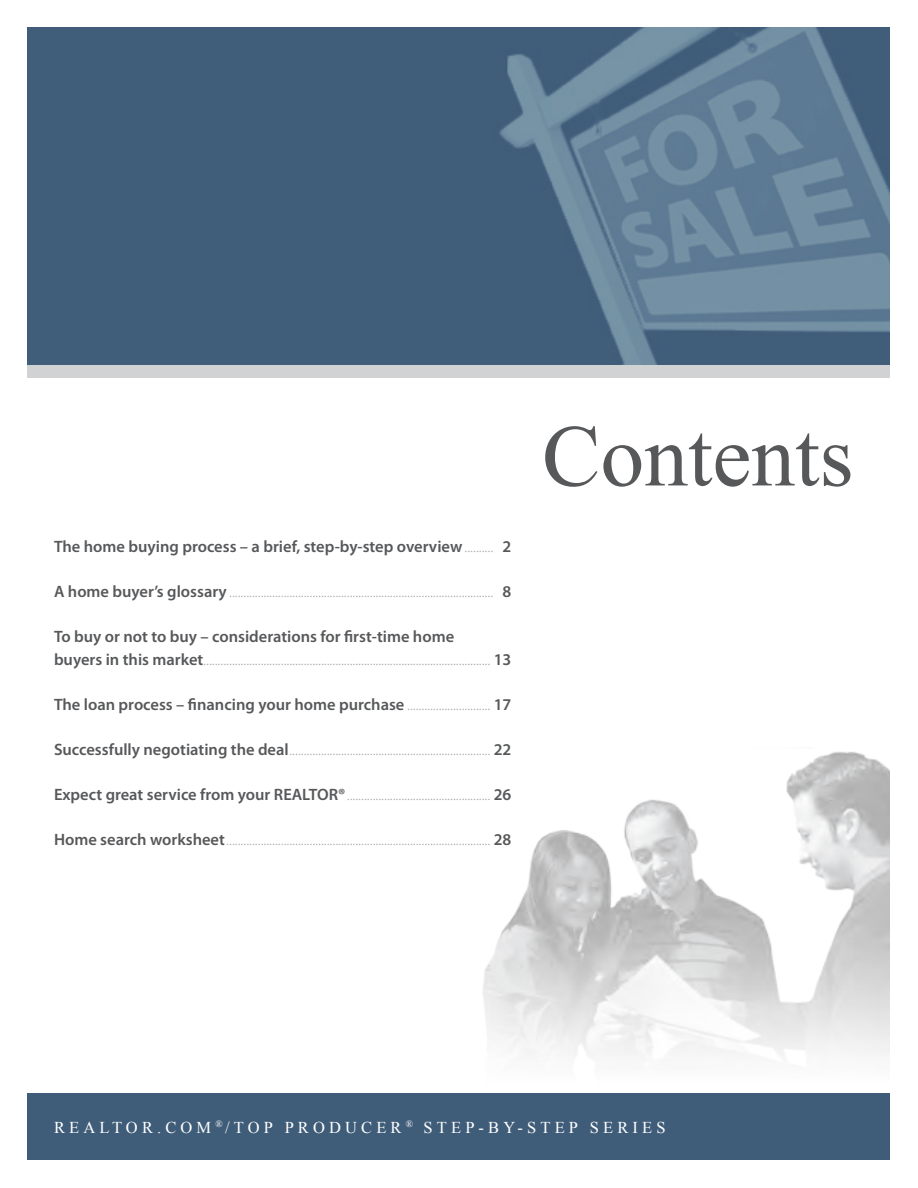
<style>
.page{position:relative;width:918px;height:1188px;background:#fff}
.page>*{position:absolute;margin:0;border:0;box-sizing:border-box;transform-origin:0 0}
.t1{font:87.6px "Times New Roman";color:#57585a}
.t2{font:300 16.5px/22.5px "Myriad Pro";color:#a8a9ad}
.t3{font:600 16.5px "Myriad Pro";color:#57585a}
.t4{font:16.5px "Times New Roman";letter-spacing:.25em;color:#fff}
.s1{font-weight:300;color:#a8a9ad}
.s2{font-weight:600;color:#57585a}
</style>
<div class="page">
<div style="left:27px;top:1094px;width:863px;height:66px;background:#3f5d79"></div>
<img style="left:483px;top:751px;width:407px;height:307px">
<div style="left:0;top:363px;width:918px;height:15px;background:#d1d2d4"></div>
<img style="left:27px;top:27px;width:864px;height:337px">
<div style="left:0;top:0;width:27px;height:1188px;background:#fff"></div>
<div style="left:891px;top:0;width:27px;height:1188px;background:#fff"></div>
<p class="t3" style="left:54px;top:536px;width:459px">The home buying process – a brief, step-by-step overview<span class="s1">...........</span> 2</p>
<p class="t2" style="left:54px;top:580px;width:459px"><span class="s2">A home buyer’s glossary</span>............................................................................................. <span class="s2">8</span></p>
<p class="t2" style="left:54px;top:625px;width:459px"><span class="s2">To buy or not to buy – considerations for first-time home<br>buyers in this market</span>.................................................................................................... <span class="s2">13</span></p>
<p class="t3" style="left:54px;top:694px;width:459px">The loan process – financing your home purchase<span class="s1">..............................</span> 17</p>
<p class="t2" style="left:54px;top:738px;width:459px"><span class="s2">Successfully negotiating the deal</span>....................................................................... <span class="s2">22</span></p>
<p class="t2" style="left:54px;top:783px;width:459px"><span class="s2">Expect great service from your REALTOR®</span>................................................... <span class="s2">26</span></p>
<p class="t2" style="left:54px;top:828px;width:459px"><span class="s2">Home search worksheet</span>............................................................................................. <span class="s2">28</span></p>
<h1 class="t1" style="left:542px;top:397px;width:313px">Contents</h1>
<p class="t4" style="left:54px;top:1116px;width:613px">REALTOR.COM <sup>®</sup>/TOP PRODUCER <sup>®</sup> STEP-BY-STEP SERIES</p>
</div>
